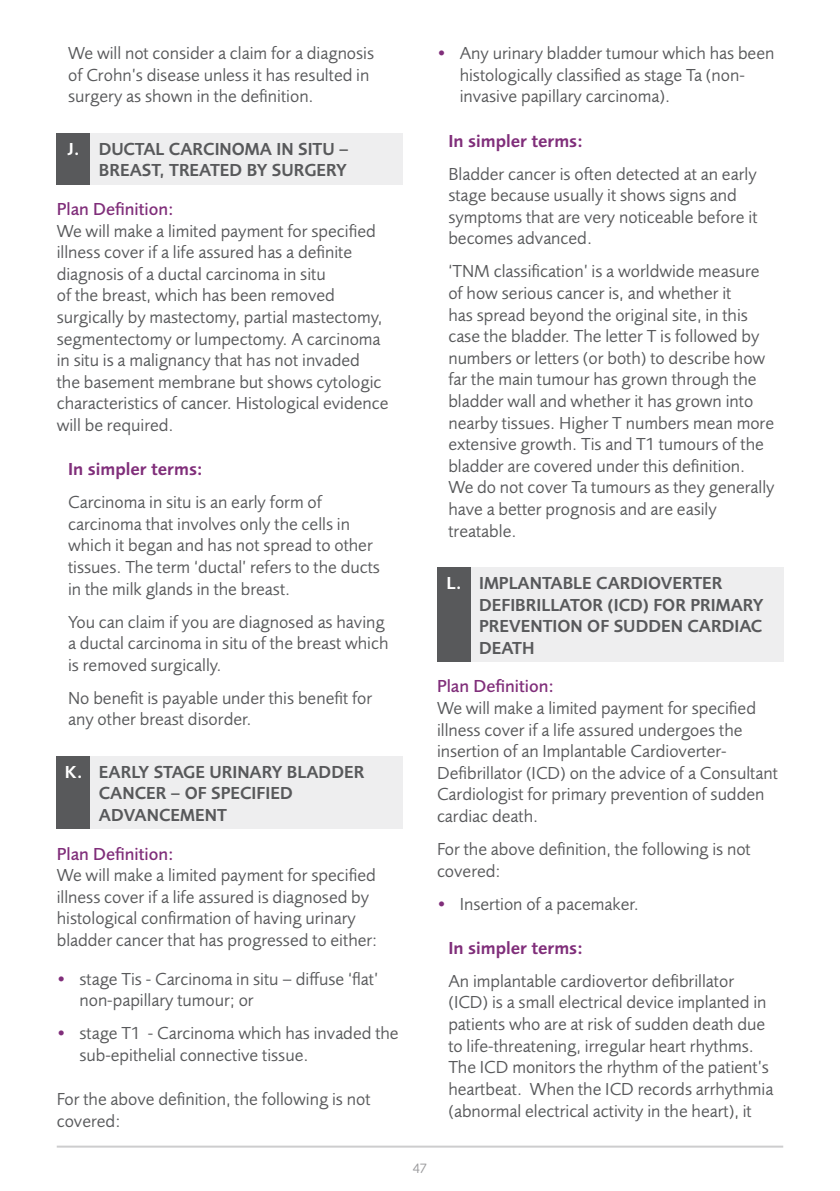
<style>
.page{position:relative;width:840px;height:1191px;background:#fff}
.page>*{position:absolute;margin:0;border:0;box-sizing:border-box;transform-origin:0 0}
.t1{font:18px/21.6px "Foundry Sans";color:#58595b}
.t2{font:600 18px/21.6px "Foundry Sans";color:#58595b;scale:.96 1}
.t3{font:500 18px "Foundry Sans";color:#802e7a}
.t4{font:600 18px "Foundry Sans";color:#802e7a}
.t5{font:14px "Foundry Sans";color:#9b9b9d}
.s1{color:#fff}
.s2{color:#802e7a}
</style>
<div class="page">
<hr style="left:57px;top:1145px;width:725px;height:2px;background:#cdcdce">
<div style="left:57px;top:133px;width:34px;height:51px;background:#58595b"></div>
<div style="left:91px;top:133px;width:312px;height:51px;background:#eeeeef"></div>
<div style="left:57px;top:756px;width:34px;height:73px;background:#58595b"></div>
<div style="left:91px;top:756px;width:312px;height:73px;background:#eeeeef"></div>
<div style="left:437px;top:567px;width:34px;height:95px;background:#58595b"></div>
<div style="left:471px;top:567px;width:311px;height:95px;background:#eeeeef"></div>
<p class="t1" style="left:68px;top:43px;width:307px">We will not consider a claim for a diagnosis of Crohn’s disease unless it has resulted in surgery as shown in the definition.</p>
<p class="t2" style="left:68px;top:138px;width:294px;text-align:right"><span class="s1">J.</span> DUCTAL CARCINOMA IN SITU –<br>BREAST, TREATED BY SURGERY</p>
<p class="t3" style="left:57px;top:199px;width:118px">Plan Definition:</p>
<p class="t1" style="left:57px;top:220px;width:333px">We will make a limited payment for specified illness cover if a life assured has a definite diagnosis of a ductal carcinoma in situ<br>of the breast, which has been removed surgically by mastectomy, partial mastectomy, segmentectomy or lumpectomy. A carcinoma in situ is a malignancy that has not invaded<br>the basement membrane but shows cytologic characteristics of cancer. Histological evidence will be required.</p>
<p class="t4" style="left:68px;top:459px;width:136px">In simpler terms:</p>
<p class="t1" style="left:68px;top:492px;width:313px">Carcinoma in situ is an early form of carcinoma that involves only the cells in which it began and has not spread to other tissues. The term ‘ductal’ refers to the ducts in the milk glands in the breast.</p>
<p class="t1" style="left:68px;top:611px;width:322px">You can claim if you are diagnosed as having a ductal carcinoma in situ of the breast which is removed surgically.</p>
<p class="t1" style="left:68px;top:687px;width:305px">No benefit is payable under this benefit for any other breast disorder.</p>
<p class="t2" style="left:99px;top:761px;width:278px;text-indent:-34px"><span class="s1">K.</span> EARLY STAGE URINARY BLADDER<br>CANCER – OF SPECIFIED<br>ADVANCEMENT</p>
<p class="t3" style="left:57px;top:843px;width:118px">Plan Definition:</p>
<p class="t1" style="left:57px;top:864px;width:322px">We will make a limited payment for specified illness cover if a life assured is diagnosed by histological confirmation of having urinary bladder cancer that has progressed to either:</p>
<p class="t1" style="left:79px;top:968px;width:300px;text-indent:-23px"><span class="s2">•</span> stage Tis - Carcinoma in situ – diffuse ‘flat’ non-papillary tumour; or</p>
<p class="t1" style="left:79px;top:1022px;width:320px;text-indent:-23px"><span class="s2">•</span> stage T1 - Carcinoma which has invaded the sub-epithelial connective tissue.</p>
<p class="t1" style="left:57px;top:1088px;width:315px">For the above definition, the following is not covered:</p>
<p class="t1" style="left:459px;top:43px;width:316px;text-indent:-23px"><span class="s2">•</span> Any urinary bladder tumour which has been histologically classified as stage Ta (non&shy;invasive papillary carcinoma).</p>
<p class="t4" style="left:448px;top:130px;width:136px">In simpler terms:</p>
<p class="t1" style="left:448px;top:163px;width:310px">Bladder cancer is often detected at an early stage because usually it shows signs and symptoms that are very noticeable before it becomes advanced.</p>
<p class="t1" style="left:448px;top:261px;width:327px">‘TNM classification’ is a worldwide measure of how serious cancer is, and whether it<br>has spread beyond the original site, in this case the bladder. The letter T is followed by numbers or letters (or both) to describe how far the main tumour has grown through the bladder wall and whether it has grown into nearby tissues. Higher T numbers mean more extensive growth. Tis and T1 tumours of the bladder are covered under this definition.<br>We do not cover Ta tumours as they generally have a better prognosis and are easily treatable.</p>
<p class="t2" style="left:479px;top:572px;width:298px;text-indent:-33px"><span class="s1">L.</span> IMPLANTABLE CARDIOVERTER<br>DEFIBRILLATOR (ICD) FOR PRIMARY<br>PREVENTION OF SUDDEN CARDIAC<br>DEATH</p>
<p class="t3" style="left:437px;top:676px;width:118px">Plan Definition:</p>
<p class="t1" style="left:437px;top:697px;width:342px">We will make a limited payment for specified illness cover if a life assured undergoes the insertion of an Implantable Cardioverter-Defibrillator (ICD) on the advice of a Consultant Cardiologist for primary prevention of sudden cardiac death.</p>
<p class="t1" style="left:437px;top:838px;width:315px">For the above definition, the following is not covered:</p>
<p class="t1" style="left:437px;top:893px;width:203px"><span class="s2">•</span> Insertion of a pacemaker.</p>
<p class="t4" style="left:448px;top:937px;width:136px">In simpler terms:</p>
<p class="t1" style="left:448px;top:970px;width:326px">An implantable cardiovertor defibrillator (ICD) is a small electrical device implanted in patients who are at risk of sudden death due to life-threatening, irregular heart rhythms.<br>The ICD monitors the rhythm of the patient’s heartbeat. When the ICD records arrhythmia (abnormal electrical activity in the heart), it</p>
<p class="t5" style="left:413px;top:1161px;width:16px">47</p>
</div>
